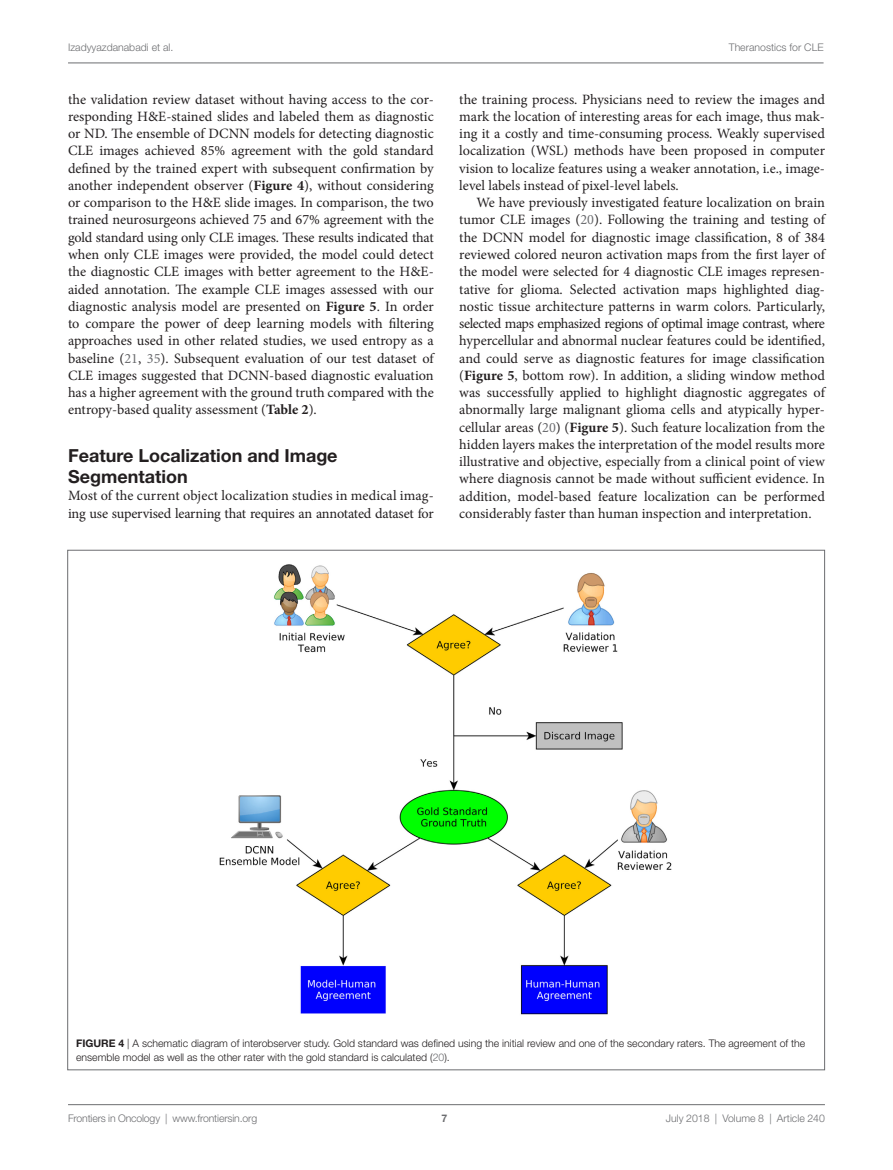
<style>
.page{position:relative;width:893px;height:1170px;background:#fff}
.page>*{position:absolute;margin:0;border:0;box-sizing:border-box;transform-origin:0 0}
.t1{font:700 18px/21px "Helvetica Neue LT Std";color:#231f20}
.t2{font:14.25px/17.2px "Minion Pro";letter-spacing:-.005em;color:#231f20;text-align:justify}
.t3{font:300 10.5px/14.2px "Helvetica Neue LT Std";color:#231f20}
.t4{font:300 10.5px "Helvetica Neue LT Std";color:#6c6d70}
.t5{font:700 10.5px "Helvetica Neue LT Std";color:#231f20}
.t6{font:700 10.5px "Helvetica Neue LT Std";color:#6c6d70}
.s1{font-weight:700}
.s2{color:#6c6d70}
</style>
<div class="page">
<img style="left:219px;top:564px;width:453px;height:451px">
<hr style="left:68px;top:1104px;width:757px;height:1px;background:#6c6d70">
<hr style="left:68px;top:63px;width:755px;height:1px;background:#6c6d70">
<p class="t4" style="left:68px;top:41px;width:107px">Izadyyazdanabadi et al.</p>
<p class="t4" style="left:729px;top:41px;width:96px">Theranostics for CLE</p>
<p class="t2" style="left:68px;top:90px;width:367px">the validation review dataset without having access to the cor&shy;responding H&amp;E-stained slides and labeled them as diagnostic or ND. The ensemble of DCNN models for detecting diagnostic CLE images achieved 85% agreement with the gold standard defined by the trained expert with subsequent confirmation by another independent observer (<span class="s1">Figure 4</span>), without considering or comparison to the H&amp;E slide images. In comparison, the two trained neurosurgeons achieved 75 and 67% agreement with the gold standard using only CLE images. These results indicated that when only CLE images were provided, the model could detect the diagnostic CLE images with better agreement to the H&amp;E&shy;aided annotation. The example CLE images assessed with our diagnostic analysis model are presented on <span class="s1">Figure 5</span>. In order to compare the power of deep learning models with filtering approaches used in other related studies, we used entropy as a baseline (<span class="s2">21</span>, <span class="s2">35</span>). Subsequent evaluation of our test dataset of CLE images suggested that DCNN-based diagnostic evaluation has a higher agreement with the ground truth compared with the entropy-based quality assessment (<span class="s1">Table 2</span>).</p>
<p class="t1" style="left:68px;top:445px;width:271px">Feature Localization and Image<br>Segmentation</p>
<p class="t2" style="left:68px;top:487px;width:367px">Most of the current object localization studies in medical imag&shy;ing use supervised learning that requires an annotated dataset for</p>
<p class="t2" style="left:459px;top:90px;width:367px">the training process. Physicians need to review the images and mark the location of interesting areas for each image, thus mak&shy;ing it a costly and time-consuming process. Weakly supervised localization (WSL) methods have been proposed in computer vision to localize features using a weaker annotation, i.e., image&shy;level labels instead of pixel-level labels.</p>
<p class="t2" style="left:459px;top:194px;width:367px;text-indent:17px">We have previously investigated feature localization on brain tumor CLE images (<span class="s2">20</span>). Following the training and testing of the DCNN model for diagnostic image classification, 8 of 384 reviewed colored neuron activation maps from the first layer of the model were selected for 4 diagnostic CLE images represen&shy;tative for glioma. Selected activation maps highlighted diag&shy;nostic tissue architecture patterns in warm colors. Particularly, selected maps emphasized regions of optimal image contrast, where hypercellular and abnormal nuclear features could be identified, and could serve as diagnostic features for image classification (<span class="s1">Figure 5</span>, bottom row). In addition, a sliding window method was successfully applied to highlight diagnostic aggregates of abnormally large malignant glioma cells and atypically hyper&shy;cellular areas (<span class="s2">20</span>) (<span class="s1">Figure 5</span>). Such feature localization from the hidden layers makes the interpretation of the model results more illustrative and objective, especially from a clinical point of view where diagnosis cannot be made without sufficient evidence. In addition, model-based feature localization can be performed considerably faster than human inspection and interpretation.</p>
<p class="t3" style="left:76px;top:1035px;width:731px;text-indent:33px"><span class="s1">e 4</span> | A schematic diagram of interobserver study. Gold standard was defined using the initial review and one of the secondary raters. The agreement of the ensemble model as well as the other rater with the gold standard is calculated (<span class="s2">20</span>).</p>
<p class="t5" style="left:76px;top:1036px;width:18px">Figur</p>
<p class="t4" style="left:68px;top:1111px;width:191px">Frontiers in Oncology | www.frontiersin.org</p>
<p class="t4" style="left:666px;top:1111px;width:161px">July 2018 | Volume 8 | Article 240</p>
<p class="t6" style="left:441px;top:1111px;width:7px">7</p>
</div>
